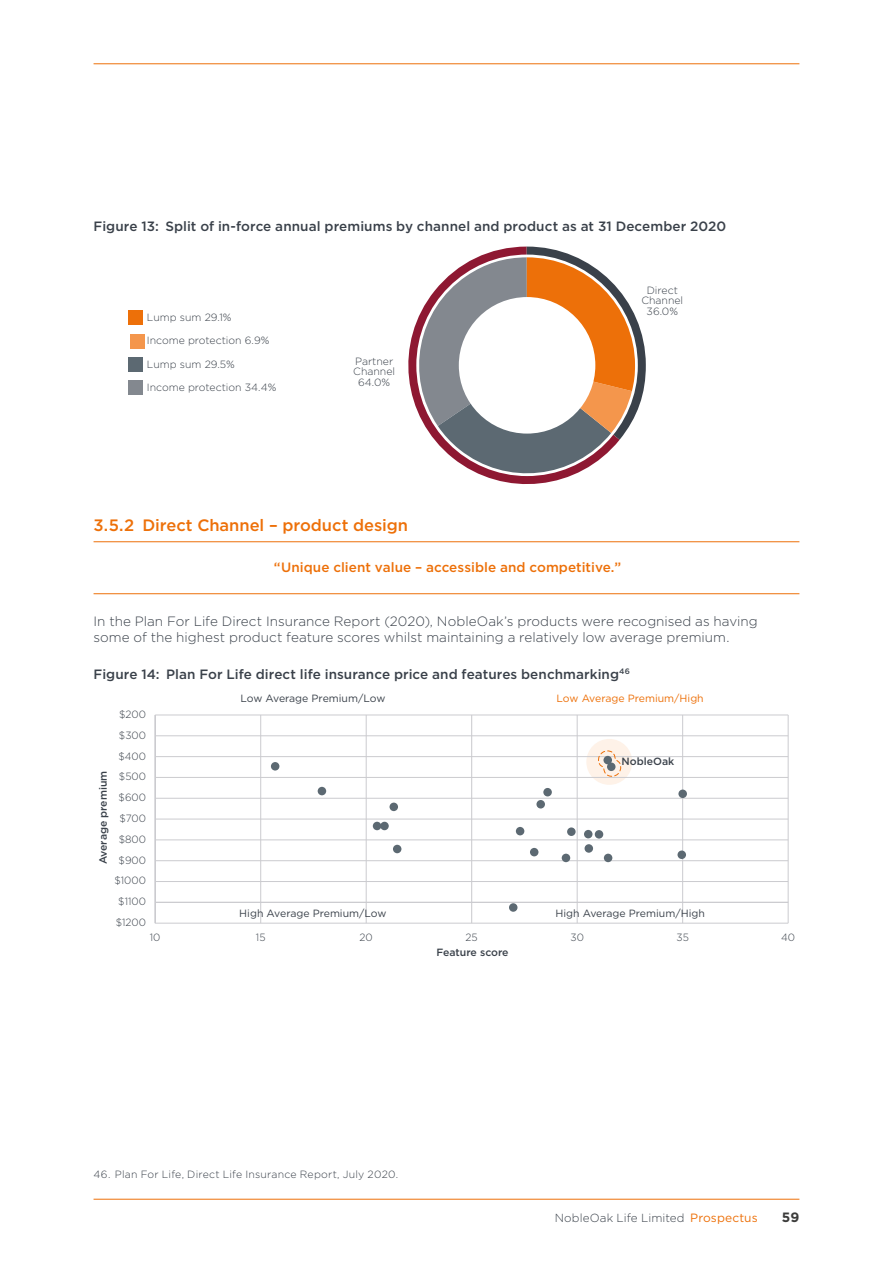
<style>
.page{position:relative;width:893px;height:1263px;background:#fff}
.page>*{position:absolute;margin:0;border:0;box-sizing:border-box;transform-origin:0 0}
.b_Head_B{font:500 16.5px "Gotham";color:#ed7009}
.b_Body{font:300 13.5px/16.5px "Gotham";color:#3a414a}
.b_Figure_Head{font:500 13.5px "Gotham";letter-spacing:.005em;color:#3a414a}
._4__Topic_Left{font:500 13.5px "Gotham";letter-spacing:.005em;color:#ed7009}
.t1{font:700 13.5px "Gotham";color:#3c3c3b}
.t2{font:300 11.7px "Gotham";letter-spacing:.005em;color:#3a414a}
.b_Page_Footnote{font:300 10.5px/20.9px "Gotham";color:#3a414a;text-align:center}
.t3{font:10.5px "Gotham";color:#3a414a}
.b_Page_Footnote-2{font:300 10.5px "Gotham";letter-spacing:.02em;color:#3a414a}
.t4{font:500 10.5px "Gotham";color:#3a414a}
.t5{font:10.5px "Gotham";color:#ed7009}
.s1{font-weight:400;font-size:12px;color:#ed7009}
</style>
<div class="page">
<hr style="left:94px;top:1199px;width:705px;height:1px;background:#ed7009">
<svg style="left:408px;top:246px;width:238px;height:238px"></svg>
<div style="left:459px;top:297px;width:136px;height:137px;background:#fff;border-radius:50%"></div>
<div style="left:128px;top:310px;width:15px;height:15px;background:#ed7009"></div>
<div style="left:130px;top:334px;width:14px;height:14px;background:#f4964c"></div>
<div style="left:128px;top:357px;width:15px;height:15px;background:#5c6972"></div>
<div style="left:128px;top:380px;width:15px;height:15px;background:#83888f"></div>
<hr style="left:94px;top:541px;width:705px;height:1px;background:#ed7009">
<hr style="left:94px;top:593px;width:705px;height:1px;background:#ed7009">
<div style="left:586px;top:739px;width:46px;height:46px;background:#fef2e8;border-radius:50%"></div>
<hr style="left:260px;top:715px;width:1px;height:208px;background:#cbcbcf">
<hr style="left:366px;top:715px;width:1px;height:208px;background:#cbcbcf">
<hr style="left:471px;top:715px;width:1px;height:208px;background:#cbcbcf">
<hr style="left:577px;top:715px;width:1px;height:208px;background:#cbcbcf">
<hr style="left:682px;top:715px;width:1px;height:208px;background:#cbcbcf">
<hr style="left:788px;top:715px;width:1px;height:208px;background:#cbcbcf">
<hr style="left:155px;top:923px;width:633px;height:1px;background:#cbcbcf">
<hr style="left:155px;top:902px;width:633px;height:1px;background:#cbcbcf">
<hr style="left:155px;top:881px;width:633px;height:1px;background:#cbcbcf">
<hr style="left:155px;top:860px;width:633px;height:1px;background:#cbcbcf">
<hr style="left:155px;top:840px;width:633px;height:1px;background:#cbcbcf">
<hr style="left:155px;top:819px;width:633px;height:1px;background:#cbcbcf">
<hr style="left:155px;top:798px;width:633px;height:1px;background:#cbcbcf">
<hr style="left:155px;top:777px;width:633px;height:1px;background:#cbcbcf">
<hr style="left:155px;top:756px;width:633px;height:1px;background:#cbcbcf">
<hr style="left:155px;top:735px;width:633px;height:1px;background:#cbcbcf">
<hr style="left:155px;top:715px;width:633px;height:1px;background:#cbcbcf">
<hr style="left:155px;top:715px;width:1px;height:208px;background:#cbcbcf">
<div style="left:271px;top:762px;width:8px;height:8px;background:#5c6972;border-radius:50%"></div>
<div style="left:318px;top:787px;width:8px;height:8px;background:#5c6972;border-radius:50%"></div>
<div style="left:389px;top:803px;width:9px;height:8px;background:#5c6972;border-radius:50%"></div>
<div style="left:373px;top:822px;width:8px;height:8px;background:#5c6972;border-radius:50%"></div>
<div style="left:380px;top:822px;width:9px;height:8px;background:#5c6972;border-radius:50%"></div>
<div style="left:393px;top:845px;width:8px;height:8px;background:#5c6972;border-radius:50%"></div>
<div style="left:509px;top:903px;width:8px;height:9px;background:#5c6972;border-radius:50%"></div>
<div style="left:530px;top:848px;width:8px;height:8px;background:#5c6972;border-radius:50%"></div>
<div style="left:516px;top:827px;width:8px;height:8px;background:#5c6972;border-radius:50%"></div>
<div style="left:567px;top:827px;width:9px;height:9px;background:#5c6972;border-radius:50%"></div>
<div style="left:562px;top:854px;width:8px;height:8px;background:#5c6972;border-radius:50%"></div>
<div style="left:585px;top:844px;width:8px;height:9px;background:#5c6972;border-radius:50%"></div>
<div style="left:604px;top:854px;width:8px;height:8px;background:#5c6972;border-radius:50%"></div>
<div style="left:595px;top:830px;width:8px;height:8px;background:#5c6972;border-radius:50%"></div>
<div style="left:584px;top:830px;width:8px;height:8px;background:#5c6972;border-radius:50%"></div>
<div style="left:536px;top:800px;width:9px;height:8px;background:#5c6972;border-radius:50%"></div>
<div style="left:543px;top:788px;width:9px;height:8px;background:#5c6972;border-radius:50%"></div>
<div style="left:678px;top:789px;width:9px;height:9px;background:#5c6972;border-radius:50%"></div>
<div style="left:677px;top:850px;width:9px;height:9px;background:#5c6972;border-radius:50%"></div>
<svg style="left:598px;top:750px;width:24px;height:27px"></svg>
<hr style="left:94px;top:64px;width:705px;height:1px;background:#ed7009">
<p class="b_Figure_Head" style="left:94px;top:217px;width:634px">Figure 13: Split of in‑force annual premiums by channel and product as at 31 December 2020</p>
<p class="b_Page_Footnote" style="left:147px;top:306px;width:86px">Lump sum 29.1%</p>
<p class="b_Page_Footnote" style="left:147px;top:330px;width:124px">Income protection 6.9%</p>
<p class="b_Page_Footnote" style="left:147px;top:353px;width:90px">Lump sum 29.5%</p>
<p class="b_Page_Footnote" style="left:147px;top:377px;width:131px">Income protection 34.4%</p>
<p class="b_Page_Footnote" style="left:353px;top:355px;width:43px;line-height:10.5px">Partner<br>Channel<br>64.0%</p>
<p class="b_Page_Footnote" style="left:641px;top:284px;width:43px;line-height:10.5px">Direct<br>Channel<br>36.0%</p>
<p class="b_Head_B" style="left:94px;top:515px;width:316px">3.5.2 Direct Channel – product design</p>
<p class="_4__Topic_Left" style="left:274px;top:559px;width:349px">“Unique client value – accessible and competitive.”</p>
<p class="b_Body" style="left:94px;top:612px;width:666px">In the Plan For Life Direct Insurance Report (2020), NobleOak’s products were recognised as having some of the highest product feature scores whilst maintaining a relatively low average premium.</p>
<p class="b_Figure_Head" style="left:94px;top:665px;width:538px">Figure 14: Plan For Life direct life insurance price and features benchmarking<sup>46</sup></p>
<p class="b_Page_Footnote" style="left:114px;top:703px;width:33px">$200 $300 $400 $500 $600 $700 $800 $900 $1000 $1100 $1200</p>
<p class="t4" style="left:96px;top:864px;width:95px;rotate:-90deg">Average premium</p>
<p class="t3" style="left:240px;top:692px;width:146px">Low Average Premium/Low</p>
<p class="t5" style="left:557px;top:692px;width:149px">Low Average Premium/High</p>
<p class="t4" style="left:621px;top:755px;width:54px">NobleOak</p>
<p class="t3" style="left:239px;top:906px;width:149px">High Average Premium/Low</p>
<p class="t3" style="left:555px;top:906px;width:151px">High Average Premium/High</p>
<p class="b_Page_Footnote" style="left:150px;top:927px;width:12px">10</p>
<p class="b_Page_Footnote" style="left:256px;top:927px;width:11px">15</p>
<p class="b_Page_Footnote" style="left:360px;top:927px;width:15px">20</p>
<p class="b_Page_Footnote" style="left:466px;top:927px;width:14px">25</p>
<p class="b_Page_Footnote" style="left:570px;top:927px;width:15px">30</p>
<p class="b_Page_Footnote" style="left:676px;top:927px;width:14px">35</p>
<p class="b_Page_Footnote" style="left:781px;top:927px;width:15px">40</p>
<p class="t4" style="left:436px;top:945px;width:74px">Feature score</p>
<p class="b_Page_Footnote-2" style="left:94px;top:1167px;width:306px">46. Plan For Life, Direct Life Insurance Report, July 2020.</p>
<p class="t2" style="left:555px;top:1210px;width:204px">NobleOak Life Limited <span class="s1">Prospectus</span></p>
<p class="t1" style="left:782px;top:1208px;width:19px">59</p>
</div>
